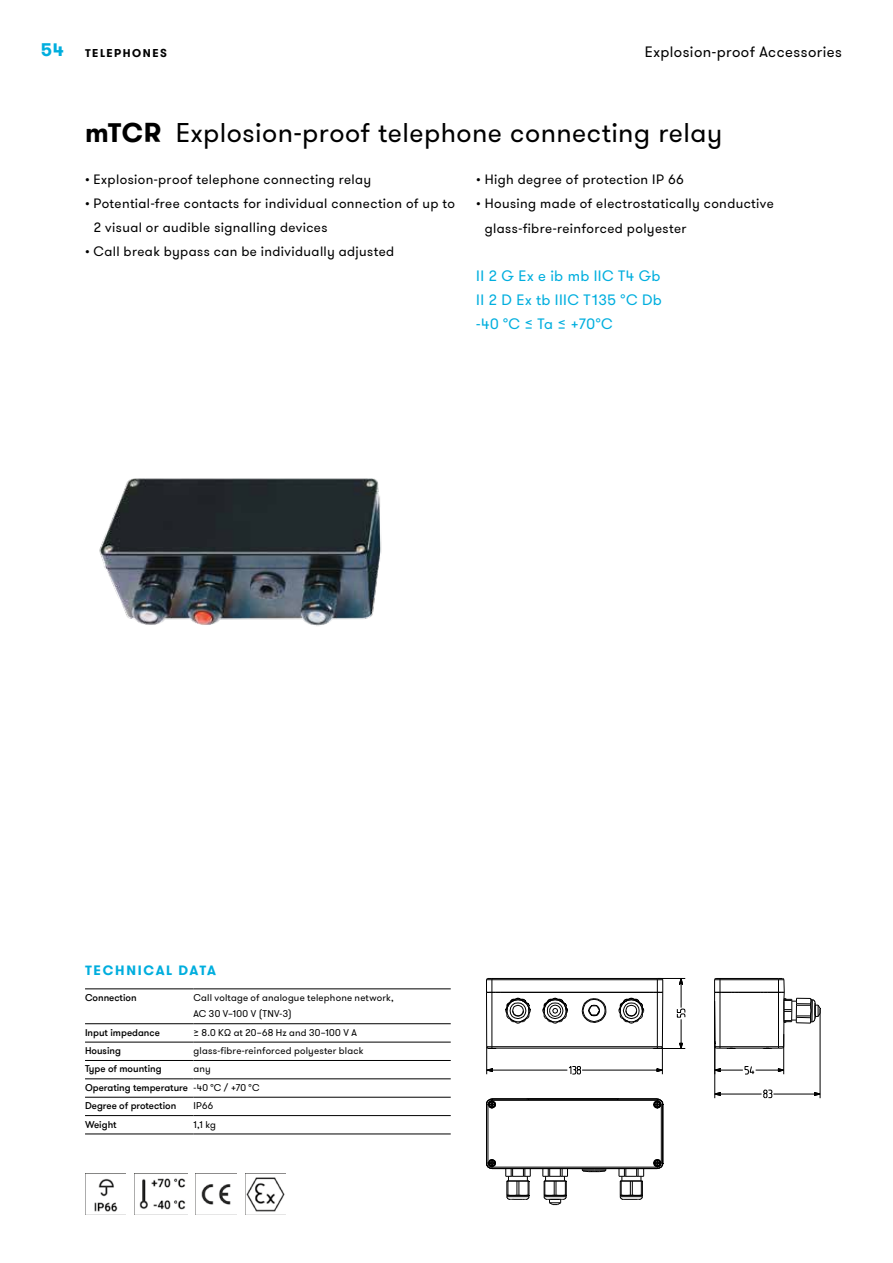
<style>
.page{position:relative;width:893px;height:1263px;background:#fff}
.page>*{position:absolute;margin:0;border:0;box-sizing:border-box;transform-origin:0 0}
.t1{font:27px "GT Walsheim Pro";letter-spacing:.02em;color:#000}
.t2{font:700 27px "GT Walsheim Pro";color:#000}
.t3{font:700 18px "GT Walsheim Pro";color:#00aede}
.t4{font:15px/24px "GT Walsheim Pro";letter-spacing:.03em;color:#00aede;text-align:justify}
.t5{font:15px "GT Walsheim Pro";letter-spacing:.03em;color:#000}
.t6{font:13.5px/24px "GT Walsheim Pro";letter-spacing:.03em;color:#000}
.t7{font:700 13.5px "GT Walsheim Pro";letter-spacing:.12em;color:#00aede}
.t8{font:700 11.25px "GT Walsheim Pro";letter-spacing:.135em;color:#000}
.t9{font:9.75px/16.5px "GT Walsheim Pro";letter-spacing:.02em;color:#000}
.t10{font:500 9.75px/18.3px "GT Walsheim Pro";color:#000}
.s1{font-weight:400}
</style>
<div class="page">
<img style="left:99px;top:478px;width:283px;height:148px">
<hr style="left:487px;top:1070px;width:80px;height:1px;background:#000">
<hr style="left:582px;top:1070px;width:80px;height:1px;background:#000">
<svg style="left:569px;top:1066px;width:12px;height:8px"></svg>
<hr style="left:714px;top:1041px;width:1px;height:57px;background:#000">
<hr style="left:820px;top:1008px;width:1px;height:90px;background:#000">
<hr style="left:715px;top:1094px;width:47px;height:1px;background:#000">
<hr style="left:773px;top:1094px;width:47px;height:1px;background:#000">
<svg style="left:763px;top:1090px;width:9px;height:8px"></svg>
<svg style="left:714px;top:1092px;width:7px;height:4px"></svg>
<svg style="left:814px;top:1092px;width:6px;height:4px"></svg>
<hr style="left:783px;top:1034px;width:1px;height:40px;background:#000">
<svg style="left:714px;top:1066px;width:70px;height:8px"></svg>
<hr style="left:492px;top:979px;width:165px;height:1px;background:#000">
<hr style="left:486px;top:992px;width:1px;height:55px;background:#000">
<hr style="left:492px;top:1046px;width:165px;height:1px;background:#000">
<hr style="left:492px;top:978px;width:165px;height:1px;background:#000">
<hr style="left:662px;top:1105px;width:1px;height:58px;background:#000">
<hr style="left:492px;top:1100px;width:165px;height:1px;background:#000">
<hr style="left:492px;top:1167px;width:165px;height:1px;background:#000">
<hr style="left:500px;top:992px;width:149px;height:1px;background:#000">
<hr style="left:661px;top:1105px;width:1px;height:58px;background:#000">
<hr style="left:486px;top:1105px;width:1px;height:58px;background:#000">
<hr style="left:496px;top:1048px;width:157px;height:1px;background:#000">
<hr style="left:492px;top:1168px;width:165px;height:1px;background:#000">
<hr style="left:526px;top:1099px;width:93px;height:1px;background:#000">
<hr style="left:488px;top:1105px;width:1px;height:58px;background:#000">
<hr style="left:619px;top:1099px;width:38px;height:1px;background:#000">
<hr style="left:492px;top:992px;width:1px;height:55px;background:#000">
<hr style="left:492px;top:1099px;width:34px;height:1px;background:#000">
<svg style="left:486px;top:1046px;width:11px;height:28px"></svg>
<svg style="left:653px;top:1098px;width:11px;height:10px"></svg>
<svg style="left:486px;top:1098px;width:10px;height:10px"></svg>
<svg style="left:619px;top:978px;width:66px;height:96px"></svg>
<svg style="left:486px;top:978px;width:45px;height:46px"></svg>
<svg style="left:542px;top:998px;width:26px;height:26px"></svg>
<svg style="left:619px;top:1169px;width:25px;height:31px"></svg>
<svg style="left:582px;top:1169px;width:25px;height:3px"></svg>
<svg style="left:486px;top:1159px;width:10px;height:11px"></svg>
<svg style="left:653px;top:1159px;width:11px;height:11px"></svg>
<svg style="left:543px;top:1169px;width:25px;height:36px"></svg>
<svg style="left:505px;top:1169px;width:26px;height:31px"></svg>
<svg style="left:582px;top:998px;width:24px;height:25px"></svg>
<svg style="left:714px;top:978px;width:107px;height:71px"></svg>
<hr style="left:85px;top:988px;width:108px;height:1px;background:#000">
<hr style="left:193px;top:988px;width:258px;height:1px;background:#000">
<hr style="left:85px;top:1023px;width:108px;height:1px;background:#000">
<hr style="left:193px;top:1023px;width:258px;height:1px;background:#000">
<hr style="left:85px;top:1042px;width:108px;height:1px;background:#000">
<hr style="left:193px;top:1042px;width:258px;height:1px;background:#000">
<hr style="left:85px;top:1060px;width:108px;height:1px;background:#000">
<hr style="left:193px;top:1060px;width:258px;height:1px;background:#000">
<hr style="left:85px;top:1078px;width:108px;height:1px;background:#000">
<hr style="left:193px;top:1078px;width:258px;height:1px;background:#000">
<hr style="left:85px;top:1097px;width:108px;height:1px;background:#000">
<hr style="left:193px;top:1097px;width:258px;height:1px;background:#000">
<hr style="left:85px;top:1115px;width:108px;height:1px;background:#000">
<hr style="left:193px;top:1115px;width:258px;height:1px;background:#000">
<hr style="left:85px;top:1134px;width:108px;height:1px;background:#000">
<hr style="left:193px;top:1134px;width:258px;height:1px;background:#000">
<img style="left:85px;top:1173px;width:41px;height:41px">
<img style="left:134px;top:1173px;width:53px;height:41px">
<img style="left:196px;top:1173px;width:41px;height:32px">
<img style="left:245px;top:1173px;width:41px;height:41px">
<h2 class="t3" style="left:41px;top:38px;width:24px">54</h2>
<p class="t8" style="left:85px;top:46px;width:83px">TELEPHONES</p>
<p class="t5" style="left:645px;top:42px;width:199px">Explosion-proof Accessories</p>
<h1 class="t2" style="left:85px;top:114px;width:42px">MTCR</h1>
<h1 class="t1" style="left:176px;top:115px;width:548px">Explosion-proof telephone connecting relay</h1>
<p class="t6" style="left:85px;top:168px;width:288px">• Explosion-proof telephone connecting relay</p>
<p class="t6" style="left:94px;top:192px;width:363px;text-indent:-9px">• Potential-free contacts for individual connection of up to<br>2 visual or audible signalling devices</p>
<p class="t6" style="left:85px;top:240px;width:311px">• Call break bypass can be individually adjusted</p>
<p class="t6" style="left:476px;top:168px;width:209px">• High degree of protection IP 66</p>
<p class="t6" style="left:485px;top:192px;width:291px;text-indent:-9px">• Housing made of electrostatically conductive glass-fibre-reinforced polyester</p>
<p class="t4" style="left:476px;top:264px;width:187px">II2GExeibmbIICT4Gb II 2 D Ex tb IIIC T135 °C Db -40 °C ≤ Ta ≤ +70°C</p>
<p class="t7" style="left:85px;top:962px;width:132px">TECHNICAL DATA</p>
<p class="t10" style="left:85px;top:988px;width:53px">Connection</p>
<p class="t9" style="left:193px;top:989px;width:202px">Call voltage of analogue telephone network,<br>AC 30 V–100 V (TNV-3)</p>
<p class="t10" style="left:85px;top:1023px;width:76px">Input impedance</p>
<p class="t9" style="left:193px;top:1024px;width:165px">≥ 8.0 KΩ at 20–68 Hz and 30–100 V A</p>
<p class="t10" style="left:85px;top:1042px;width:37px">Housing</p>
<p class="t9" style="left:193px;top:1043px;width:171px">glass-fibre-reinforced polyester black</p>
<p class="t10" style="left:85px;top:1060px;width:78px">Type of mounting</p>
<p class="t10" style="left:85px;top:1060px;width:176px;text-indent:108px"><span class="s1">any<br></span>Operating temperature <span class="s1">-40 °C / +70 °C<br></span>Degree of protection</p>
<p class="t9" style="left:193px;top:1098px;width:21px">IP66</p>
<p class="t10" style="left:85px;top:1115px;width:33px">Weight</p>
<p class="t9" style="left:193px;top:1116px;width:24px">1,1 kg</p>
</div>
